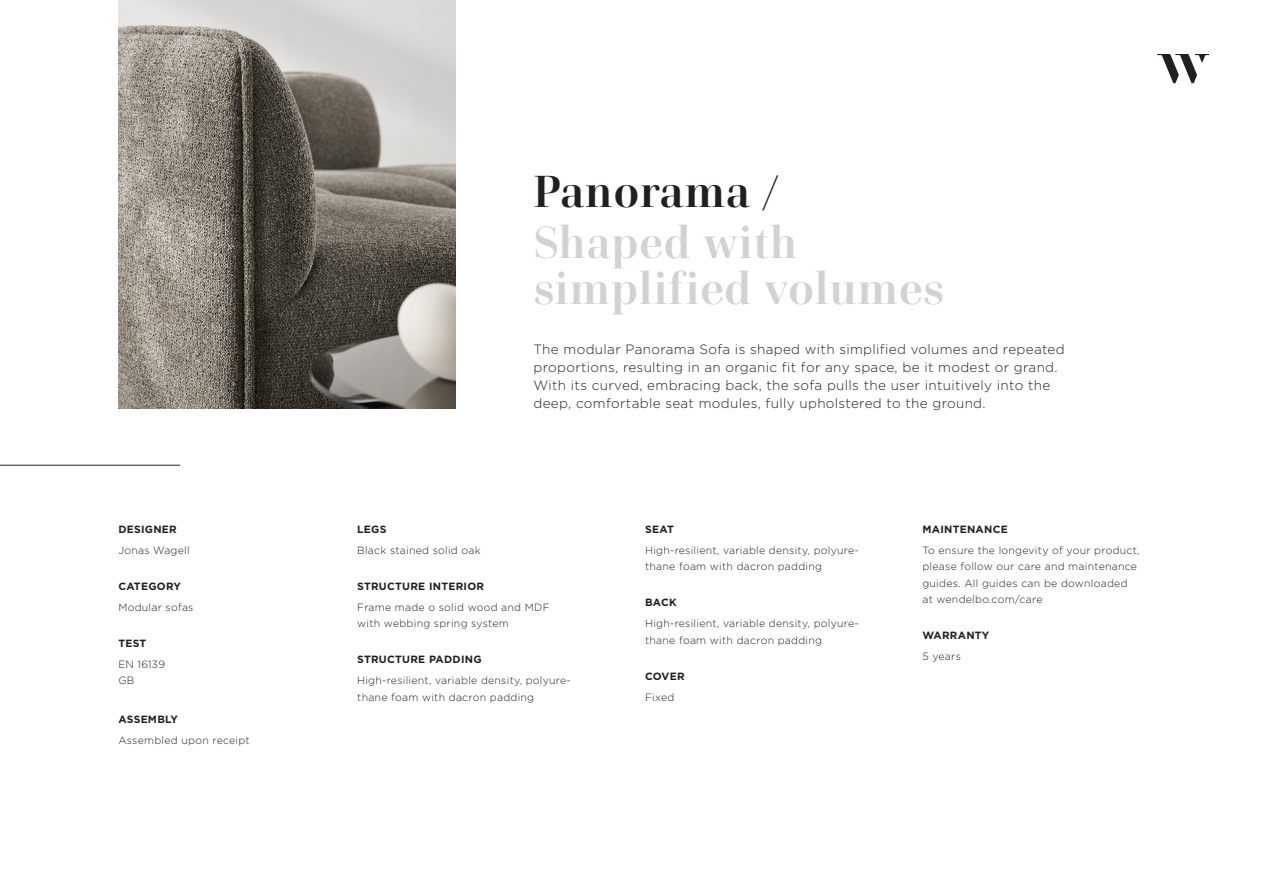
<style>
.page{position:relative;width:1263px;height:893px;background:#fff}
.page>*{position:absolute;margin:0;border:0;box-sizing:border-box;transform-origin:0 0}
.t1{font:700 45px/46.5px "Cardillac";letter-spacing:.025em;color:#d1d2d4}
.t2{font:700 45px "Cardillac";letter-spacing:.025em;color:#231f20}
.t3{font:300 13.5px/18px "Gotham";letter-spacing:.025em;color:#231f20}
.t4{font:300 10.5px/16.5px "Gotham";letter-spacing:.025em;color:#231f20}
.t5{font:700 10.5px "Gotham";letter-spacing:.025em;color:#231f20}
</style>
<div class="page">
<svg style="left:1157px;top:54px;width:52px;height:29px"></svg>
<img style="left:118px;top:0;width:338px;height:408px">
<hr style="left:0;top:465px;width:180px;height:1px;background:#231f20">
<p class="t5" style="left:118px;top:523px;width:60px">DESIGNER</p>
<p class="t4" style="left:118px;top:542px;width:73px">Jonas Wagell</p>
<p class="t5" style="left:118px;top:580px;width:64px">CATEGORY</p>
<p class="t4" style="left:118px;top:599px;width:77px">Modular sofas</p>
<p class="t5" style="left:118px;top:637px;width:29px">TEST</p>
<p class="t4" style="left:118px;top:656px;width:48px">EN 16139<br>GB</p>
<p class="t5" style="left:118px;top:713px;width:61px">ASSEMBLY</p>
<p class="t4" style="left:118px;top:732px;width:133px">Assembled upon receipt</p>
<h1 class="t2" style="left:533px;top:163px;width:248px">Panorama /</h1>
<h1 class="t1" style="left:533px;top:219px;width:412px">Shaped with simplified volumes</h1>
<p class="t3" style="left:533px;top:340px;width:533px">The modular Panorama Sofa is shaped with simplified volumes and repeated proportions, resulting in an organic fit for any space, be it modest or grand.<br>With its curved, embracing back, the sofa pulls the user intuitively into the deep, comfortable seat modules, fully upholstered to the ground.</p>
<p class="t5" style="left:357px;top:523px;width:31px">LEGS</p>
<p class="t4" style="left:357px;top:542px;width:125px">Black stained solid oak</p>
<p class="t5" style="left:357px;top:580px;width:128px">STRUCTURE INTERIOR</p>
<p class="t4" style="left:357px;top:599px;width:194px">Frame made o solid wood and MDF with webbing spring system</p>
<p class="t5" style="left:357px;top:653px;width:126px">STRUCTURE PADDING</p>
<p class="t4" style="left:357px;top:672px;width:215px">High-resilient, variable density, polyure&shy;thane foam with dacron padding</p>
<p class="t5" style="left:645px;top:523px;width:30px">SEAT</p>
<p class="t4" style="left:645px;top:542px;width:215px">High-resilient, variable density, polyure&shy;thane foam with dacron padding</p>
<p class="t5" style="left:645px;top:596px;width:33px">BACK</p>
<p class="t4" style="left:645px;top:615px;width:215px">High-resilient, variable density, polyure&shy;thane foam with dacron padding</p>
<p class="t5" style="left:645px;top:670px;width:41px">COVER</p>
<p class="t4" style="left:645px;top:689px;width:31px">Fixed</p>
<p class="t5" style="left:922px;top:523px;width:87px">MAINTENANCE</p>
<p class="t4" style="left:922px;top:542px;width:219px">To ensure the longevity of your product, please follow our care and maintenance guides. All guides can be downloaded at wendelbo.com/care</p>
<p class="t5" style="left:922px;top:629px;width:69px">WARRANTY</p>
<p class="t4" style="left:922px;top:648px;width:40px">5 years</p>
</div>
